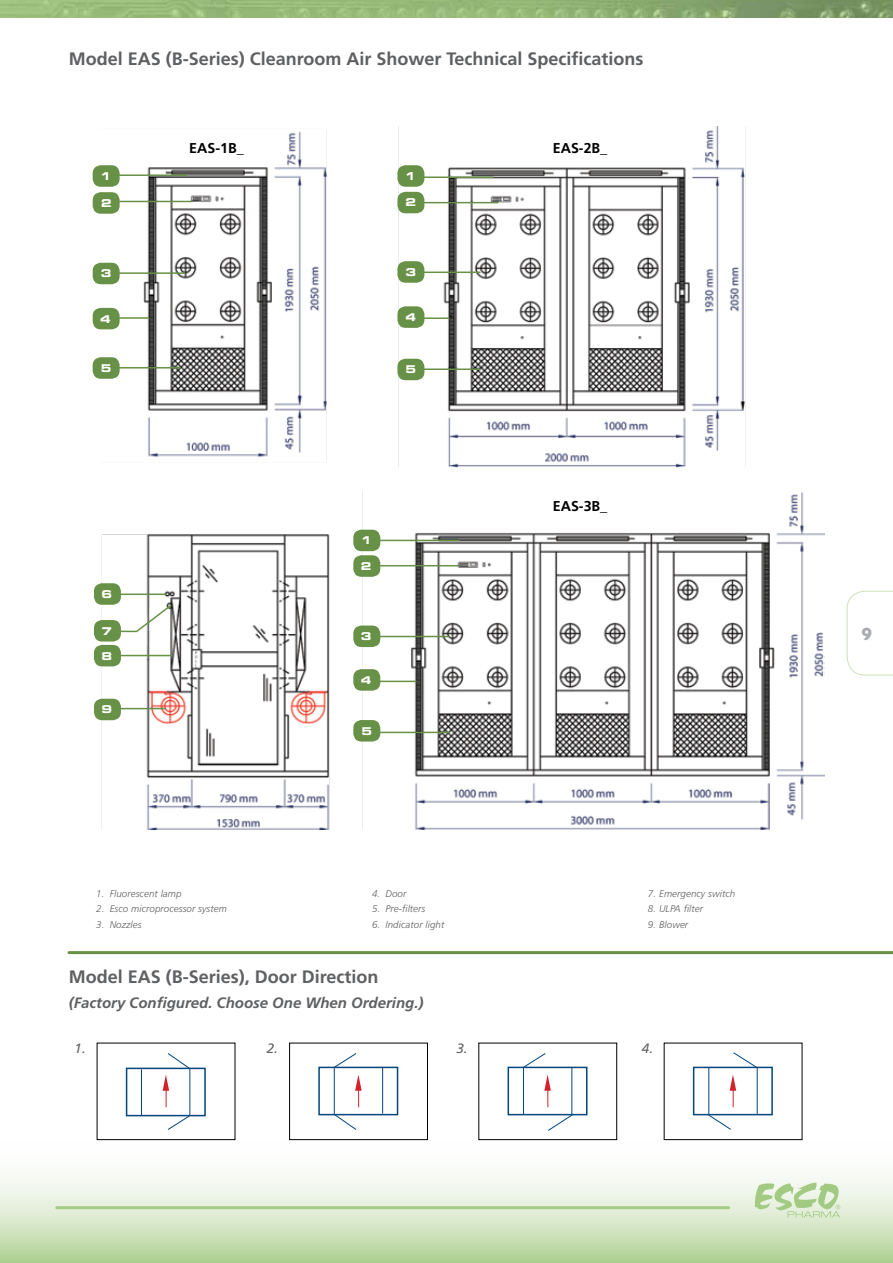
<style>
.page{position:relative;width:893px;height:1263px;background:#fff}
.page>*{position:absolute;margin:0;border:0;box-sizing:border-box;transform-origin:0 0}
.t1{font:700 18px "Frutiger LT Std";color:#5f6062}
.t2{font:700 18px "Gill Sans";color:#aaacaf}
.t3{font:italic 700 15px "Frutiger LT Std";color:#5f6062}
.t4{font:700 14.25px "Frutiger LT Std";color:#000}
.t5{font:italic 13.5px "Frutiger LT Std";color:#5f6062}
.t6{font:10.8px "Eurostile LT Std Bold Ex 2";color:#fff}
.t7{font:italic 300 9.75px "Frutiger LT Std";letter-spacing:.01em;color:#5f6062}
</style>
<div class="page">
<img style="left:0;top:0;width:893px;height:17px">
<svg style="left:1px;top:1042px;width:892px;height:221px"></svg>
<svg style="left:0;top:1176px;width:1px;height:87px"></svg>
<hr style="left:57px;top:1206px;width:672px;height:3px;background:#a3ca83">
<svg style="left:755px;top:1182px;width:85px;height:35px;background:#cbe0b9"></svg>
<img style="left:99px;top:127px;width:726px;height:702px">
<div style="left:97px;top:1044px;width:137px;height:96px;background:#fff"></div>
<div style="left:289px;top:1044px;width:137px;height:96px;background:#fff"></div>
<div style="left:478px;top:1044px;width:139px;height:96px;background:#fff"></div>
<div style="left:664px;top:1044px;width:139px;height:96px;background:#fff"></div>
<div style="left:353px;top:669px;width:27px;height:22px;background:#679146;border-radius:8px"></div>
<div style="left:289px;top:1043px;width:139px;height:97px;border:1px solid #000"></div>
<div style="left:318px;top:1067px;width:80px;height:48px;border:2px solid #00467f"></div>
<svg style="left:334px;top:1053px;width:49px;height:77px"></svg>
<div style="left:97px;top:1043px;width:138px;height:97px;border:1px solid #000"></div>
<div style="left:126px;top:1067px;width:80px;height:49px;border:2px solid #00467f"></div>
<svg style="left:141px;top:1053px;width:50px;height:77px"></svg>
<div style="left:478px;top:1043px;width:139px;height:97px;border:1px solid #000"></div>
<div style="left:508px;top:1067px;width:79px;height:48px;border:2px solid #00467f"></div>
<svg style="left:523px;top:1053px;width:50px;height:78px"></svg>
<div style="left:664px;top:1043px;width:138px;height:97px;border:1px solid #000"></div>
<div style="left:693px;top:1067px;width:80px;height:48px;border:2px solid #00467f"></div>
<svg style="left:708px;top:1052px;width:50px;height:78px"></svg>
<hr style="left:118px;top:174px;width:68px;height:2px;background:#679146">
<hr style="left:424px;top:176px;width:69px;height:2px;background:#679146">
<hr style="left:424px;top:202px;width:74px;height:1px;background:#679146">
<hr style="left:424px;top:272px;width:56px;height:1px;background:#679146">
<hr style="left:424px;top:317px;width:25px;height:2px;background:#679146">
<hr style="left:424px;top:368px;width:56px;height:2px;background:#679146">
<hr style="left:380px;top:540px;width:79px;height:1px;background:#679146">
<hr style="left:380px;top:565px;width:79px;height:1px;background:#679146">
<hr style="left:380px;top:636px;width:69px;height:1px;background:#679146">
<hr style="left:380px;top:732px;width:69px;height:1px;background:#679146">
<hr style="left:380px;top:681px;width:36px;height:1px;background:#679146">
<hr style="left:118px;top:201px;width:74px;height:1px;background:#679146">
<hr style="left:118px;top:272px;width:67px;height:2px;background:#679146">
<hr style="left:118px;top:317px;width:31px;height:2px;background:#679146">
<hr style="left:118px;top:367px;width:62px;height:1px;background:#679146">
<hr style="left:119px;top:593px;width:47px;height:2px;background:#679146">
<svg style="left:117px;top:604px;width:55px;height:29px"></svg>
<div style="left:93px;top:192px;width:27px;height:22px;background:#679146;border-radius:8px"></div>
<div style="left:93px;top:165px;width:27px;height:22px;background:#679146;border-radius:8px"></div>
<div style="left:93px;top:263px;width:27px;height:21px;background:#679146;border-radius:8px"></div>
<div style="left:93px;top:308px;width:27px;height:21px;background:#679146;border-radius:8px"></div>
<div style="left:93px;top:357px;width:27px;height:22px;background:#679146;border-radius:8px"></div>
<div style="left:397px;top:165px;width:27px;height:22px;background:#679146;border-radius:8px"></div>
<div style="left:397px;top:192px;width:27px;height:21px;background:#679146;border-radius:8px"></div>
<div style="left:397px;top:261px;width:27px;height:22px;background:#679146;border-radius:8px"></div>
<div style="left:397px;top:306px;width:27px;height:22px;background:#679146;border-radius:8px"></div>
<div style="left:397px;top:359px;width:27px;height:21px;background:#679146;border-radius:8px"></div>
<div style="left:94px;top:583px;width:27px;height:22px;background:#679146;border-radius:8px"></div>
<hr style="left:121px;top:655px;width:51px;height:1px;background:#679146">
<hr style="left:121px;top:708px;width:44px;height:1px;background:#679146">
<div style="left:94px;top:645px;width:27px;height:21px;background:#679146;border-radius:8px"></div>
<div style="left:94px;top:699px;width:27px;height:21px;background:#679146;border-radius:8px"></div>
<div style="left:94px;top:620px;width:27px;height:21px;background:#679146;border-radius:8px"></div>
<div style="left:353px;top:530px;width:27px;height:21px;background:#679146;border-radius:8px"></div>
<div style="left:353px;top:555px;width:27px;height:22px;background:#679146;border-radius:8px"></div>
<div style="left:353px;top:625px;width:27px;height:22px;background:#679146;border-radius:8px"></div>
<div style="left:353px;top:720px;width:27px;height:21px;background:#679146;border-radius:8px"></div>
<hr style="left:69px;top:951px;width:824px;height:3px;background:#679146">
<svg style="left:847px;top:591px;width:46px;height:84px"></svg>
<h1 class="t1" style="left:69px;top:48px;width:576px">Model EAS (B-Series) Cleanroom Air Shower Technical Specifications</h1>
<p class="t6" style="left:100px;top:168px;width:12px">1</p>
<p class="t6" style="left:101px;top:195px;width:12px">2</p>
<p class="t6" style="left:101px;top:266px;width:12px">3</p>
<p class="t6" style="left:100px;top:311px;width:12px">4</p>
<p class="t6" style="left:101px;top:360px;width:12px">5</p>
<h3 class="t4" style="left:189px;top:140px;width:56px">EAS-1B_</h3>
<p class="t6" style="left:101px;top:586px;width:12px">6</p>
<p class="t6" style="left:101px;top:623px;width:12px">7</p>
<p class="t6" style="left:101px;top:648px;width:12px">8</p>
<p class="t6" style="left:101px;top:702px;width:12px">9</p>
<p class="t7" style="left:96px;top:888px;width:87px">1. Fluorescent lamp</p>
<p class="t7" style="left:96px;top:903px;width:132px">2. Esco microprocessor system</p>
<p class="t7" style="left:96px;top:919px;width:47px">3. Nozzles</p>
<p class="t6" style="left:405px;top:168px;width:12px">1</p>
<p class="t6" style="left:405px;top:195px;width:12px">2</p>
<p class="t6" style="left:406px;top:264px;width:12px">3</p>
<p class="t6" style="left:405px;top:310px;width:12px">4</p>
<p class="t6" style="left:405px;top:362px;width:12px">5</p>
<p class="t6" style="left:361px;top:533px;width:12px">1</p>
<p class="t6" style="left:361px;top:558px;width:12px">2</p>
<p class="t6" style="left:361px;top:629px;width:12px">3</p>
<p class="t6" style="left:361px;top:672px;width:12px">4</p>
<p class="t6" style="left:361px;top:723px;width:12px">5</p>
<p class="t7" style="left:372px;top:888px;width:36px">4. Door</p>
<p class="t7" style="left:372px;top:903px;width:55px">5. Pre-filters</p>
<p class="t7" style="left:372px;top:919px;width:74px">6. Indicator light</p>
<h1 class="t1" style="left:69px;top:967px;width:311px">Model EAS (B-Series), Door Direction</h1>
<h2 class="t3" style="left:69px;top:994px;width:356px">(Factory Configured. Choose One When Ordering.)</h2>
<h3 class="t4" style="left:553px;top:140px;width:56px">EAS-2B_</h3>
<h3 class="t4" style="left:553px;top:498px;width:56px">EAS-3B_</h3>
<p class="t7" style="left:648px;top:888px;width:89px">7. Emergency switch</p>
<p class="t7" style="left:648px;top:903px;width:57px">8. ULPA filter</p>
<p class="t7" style="left:648px;top:919px;width:42px">9. Blower</p>
<h3 class="t5" style="left:75px;top:1041px;width:13px">1.</h3>
<h3 class="t5" style="left:267px;top:1041px;width:13px">2.</h3>
<h3 class="t5" style="left:456px;top:1041px;width:13px">3.</h3>
<h3 class="t5" style="left:642px;top:1041px;width:13px">4.</h3>
<h1 class="t2" style="left:861px;top:619px;width:12px">9</h1>
</div>
